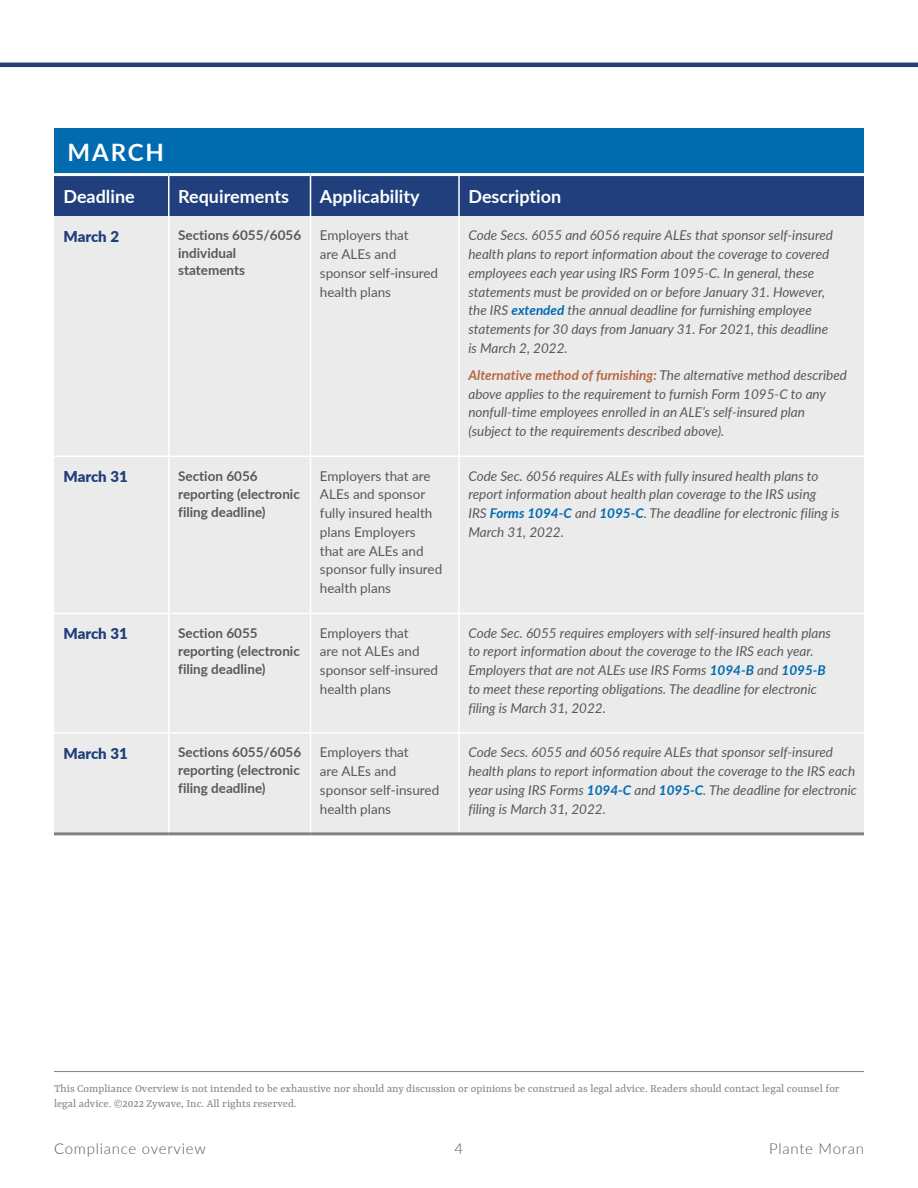
<style>
.page{position:relative;width:918px;height:1188px;background:#fff}
.page>*{position:absolute;margin:0;border:0;box-sizing:border-box;transform-origin:0 0}
.t1{font:700 24px "Lato";letter-spacing:.08em;color:#fff}
.t2{font:700 18px "Lato";color:#fff}
.t3{font:300 15px "Lato";letter-spacing:.05em;color:#58595b}
.t4{font:900 15px "Lato";color:#213f7c}
.t5{font:italic 13.5px/18.8px "Lato";color:#58595b}
.t6{font:13.5px/18.8px "Lato";color:#58595b}
.t7{font:700 13.5px/18px "Lato";color:#58595b}
.t8{font:12px/15px "Rasa";color:#808285}
.s1{font-weight:700;color:#006baf}
.s2{font-weight:700;color:#b86840}
</style>
<div class="page">
<hr style="left:0;top:63px;width:918px;height:4px;background:#213f7c">
<hr style="left:54px;top:1071px;width:810px;height:1px;background:#808285">
<div style="left:54px;top:128px;width:810px;height:47px;background:#006baf"></div>
<div style="left:54px;top:176px;width:810px;height:40px;background:#213f7c"></div>
<div style="left:54px;top:216px;width:810px;height:616px;background:#ebebec"></div>
<hr style="left:54px;top:173px;width:115px;height:3px;background:#fff">
<hr style="left:169px;top:173px;width:141px;height:3px;background:#fff">
<hr style="left:310px;top:173px;width:149px;height:3px;background:#fff">
<hr style="left:459px;top:173px;width:405px;height:3px;background:#fff">
<hr style="left:168px;top:176px;width:2px;height:40px;background:#fff">
<hr style="left:310px;top:176px;width:1px;height:40px;background:#fff">
<hr style="left:458px;top:176px;width:2px;height:40px;background:#fff">
<hr style="left:168px;top:216px;width:2px;height:240px;background:#fff">
<hr style="left:310px;top:216px;width:1px;height:240px;background:#fff">
<hr style="left:458px;top:216px;width:2px;height:240px;background:#fff">
<hr style="left:54px;top:456px;width:115px;height:1px;background:#fff">
<hr style="left:169px;top:456px;width:141px;height:1px;background:#fff">
<hr style="left:168px;top:457px;width:2px;height:156px;background:#fff">
<hr style="left:310px;top:456px;width:149px;height:1px;background:#fff">
<hr style="left:310px;top:457px;width:1px;height:156px;background:#fff">
<hr style="left:459px;top:456px;width:405px;height:1px;background:#fff">
<hr style="left:458px;top:457px;width:2px;height:156px;background:#fff">
<hr style="left:54px;top:613px;width:115px;height:1px;background:#fff">
<hr style="left:169px;top:613px;width:141px;height:1px;background:#fff">
<hr style="left:168px;top:614px;width:2px;height:118px;background:#fff">
<hr style="left:310px;top:613px;width:149px;height:1px;background:#fff">
<hr style="left:310px;top:614px;width:1px;height:118px;background:#fff">
<hr style="left:459px;top:613px;width:405px;height:1px;background:#fff">
<hr style="left:458px;top:614px;width:2px;height:118px;background:#fff">
<hr style="left:54px;top:732px;width:115px;height:2px;background:#fff">
<hr style="left:169px;top:732px;width:141px;height:2px;background:#fff">
<hr style="left:168px;top:734px;width:2px;height:98px;background:#fff">
<hr style="left:310px;top:732px;width:149px;height:2px;background:#fff">
<hr style="left:310px;top:734px;width:1px;height:98px;background:#fff">
<hr style="left:459px;top:732px;width:405px;height:2px;background:#fff">
<hr style="left:458px;top:734px;width:2px;height:98px;background:#fff">
<hr style="left:54px;top:832px;width:115px;height:3px;background:#808285">
<hr style="left:169px;top:832px;width:141px;height:3px;background:#808285">
<hr style="left:310px;top:832px;width:149px;height:3px;background:#808285">
<hr style="left:459px;top:832px;width:405px;height:3px;background:#808285">
<h1 class="t1" style="left:68px;top:135px;width:98px">MARCH</h1>
<h2 class="t2" style="left:63px;top:183px;width:73px">Deadline</h2>
<h2 class="t2" style="left:178px;top:183px;width:112px">Requirements</h2>
<h2 class="t2" style="left:320px;top:183px;width:101px">Applicability</h2>
<h2 class="t2" style="left:468px;top:183px;width:94px">Description</h2>
<p class="t4" style="left:63px;top:225px;width:57px">March 2</p>
<p class="t7" style="left:178px;top:226px;width:125px">Sections 6055/6056 individual</p>
<p class="t7" style="left:178px;top:260px;width:68px">statements</p>
<p class="t6" style="left:320px;top:226px;width:120px">Employers that<br>are ALEs and sponsor self-insured health plans</p>
<p class="t5" style="left:468px;top:226px;width:366px">Code Secs. 6055 and 6056 require ALEs that sponsor self-insured health plans to report information about the coverage to covered employees each year using IRS Form 1095-C. In general, these statements must be provided on or before January 31. However, the IRS <span class="s1">extended</span> the annual deadline for furnishing employee statements for 30 days from January 31. For 2021, this deadline is March 2, 2022.</p>
<p class="t5" style="left:468px;top:365px;width:380px"><span class="s2">Alternative method of furnishing:</span> The alternative method described above applies to the requirement to furnish Form 1095-C to any nonfull-time employees enrolled in an ALE’s self-insured plan (subject to the requirements described above).</p>
<p class="t4" style="left:63px;top:465px;width:66px">March 31</p>
<p class="t7" style="left:178px;top:466px;width:123px">Section 6056 reporting (electronic filing deadline)</p>
<p class="t6" style="left:320px;top:466px;width:124px">Employers that are<br>ALEs and sponsor fully insured health plans Employers that are ALEs and sponsor fully insured health plans</p>
<p class="t5" style="left:468px;top:466px;width:373px">Code Sec. 6056 requires ALEs with fully insured health plans to report information about health plan coverage to the IRS using<br>IRS <span class="s1">Forms 1094-C</span> and <span class="s1">1095-C</span>. The deadline for electronic filing is March 31, 2022.</p>
<p class="t4" style="left:63px;top:622px;width:66px">March 31</p>
<p class="t7" style="left:178px;top:623px;width:123px">Section 6055 reporting (electronic filing deadline)</p>
<p class="t6" style="left:320px;top:623px;width:120px">Employers that<br>are not ALEs and sponsor self-insured health plans</p>
<p class="t5" style="left:468px;top:623px;width:364px">Code Sec. 6055 requires employers with self-insured health plans to report information about the coverage to the IRS each year.<br>Employers that are not ALEs use IRS Forms <span class="s1">1094-B</span> and <span class="s1">1095-B </span>to meet these reporting obligations. The deadline for electronic filing is March 31, 2022.</p>
<p class="t4" style="left:63px;top:742px;width:66px">March 31</p>
<p class="t7" style="left:178px;top:743px;width:125px;text-align:justify">Sections 6055/6056 reporting (electronic filing deadline)</p>
<p class="t6" style="left:320px;top:743px;width:121px">Employers that<br>are ALEs and sponsor self-insured health plans</p>
<p class="t5" style="left:468px;top:743px;width:390px">Code Secs. 6055 and 6056 require ALEs that sponsor self-insured health plans to report information about the coverage to the IRS each year using IRS Forms <span class="s1">1094-C</span> and <span class="s1">1095-C</span>. The deadline for electronic filing is March 31, 2022.</p>
<p class="t8" style="left:54px;top:1082px;width:787px">This Compliance Overview is not intended to be exhaustive nor should any discussion or opinions be construed as legal advice. Readers should contact legal counsel for legal advice. ©2022 Zywave, Inc. All rights reserved.</p>
<p class="t3" style="left:54px;top:1138px;width:153px">Compliance overview</p>
<p class="t3" style="left:455px;top:1138px;width:10px">4</p>
<p class="t3" style="left:769px;top:1138px;width:96px">Plante Moran</p>
</div>
